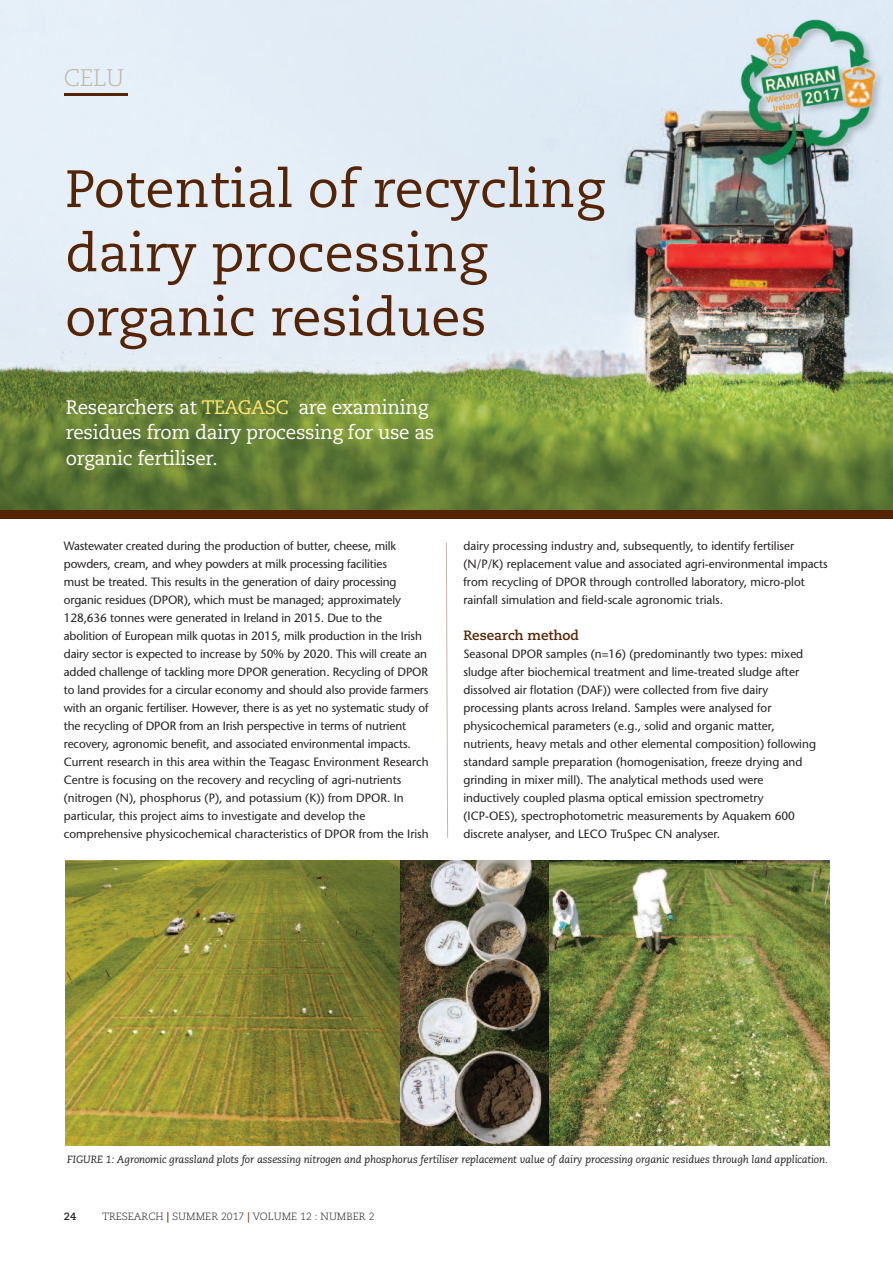
<style>
.page{position:relative;width:893px;height:1263px;background:#fff}
.page>*{position:absolute;margin:0;border:0;box-sizing:border-box;transform-origin:0 0}
.t1{font:52.5px/64.2px "Caecilia";color:#542404}
.t2{font:300 24px "Caecilia";color:#c2b9a6}
.t3{font:19.5px/25.5px "Caecilia";letter-spacing:-.015em;color:#fff}
.t4{font:700 13.5px "Caecilia";color:#542404}
.t5{font:12px/18px "Stone Sans";color:#231f20}
.t6{font:italic 10.5px "Caecilia";letter-spacing:-.01em;color:#231f20}
.t7{font:300 10.5px "Caecilia";color:#231f20}
.t8{font:700 10.5px "Caecilia";color:#231f20}
.s1{color:#ffe670}
.s2{font-weight:700;color:#542404}
.s3{font-weight:700;color:#6b3d1e}
</style>
<div class="page">
<img style="left:0;top:0;width:893px;height:510px">
<div style="left:0;top:510px;width:893px;height:9px;background:#542404"></div>
<svg style="left:446px;top:542px;width:2px;height:296px"></svg>
<hr style="left:64px;top:94px;width:64px;height:2px;background:#542404">
<img style="left:66px;top:861px;width:335px;height:284px">
<img style="left:548px;top:861px;width:281px;height:284px">
<img style="left:401px;top:861px;width:147px;height:284px">
<img style="left:567px;top:0;width:326px;height:346px">
<img style="left:730px;top:13px;width:156px;height:157px">
<h2 class="t2" style="left:64px;top:68px;width:62px">CELU</h2>
<h1 class="t1" style="left:65px;top:161px;width:541px">Potential of recycling dairy processing organic residues</h1>
<h3 class="t3" style="left:66px;top:396px;width:370px">Researchers at <span class="s1">TEAGASC</span> are examining residues from dairy processing for use as organic fertiliser.</h3>
<p class="t5" style="left:64px;top:538px;width:366px">Wastewater created during the production of butter, cheese, milk powders, cream, and whey powders at milk processing facilities<br>must be treated. This results in the generation of dairy processing organic residues (DPOR), which must be managed; approximately 128,636 tonnes were generated in Ireland in 2015. Due to the abolition of European milk quotas in 2015, milk production in the Irish dairy sector is expected to increase by 50% by 2020. This will create an added challenge of tackling more DPOR generation. Recycling of DPOR to land provides for a circular economy and should also provide farmers with an organic fertiliser. However, there is as yet no systematic study of the recycling of DPOR from an Irish perspective in terms of nutrient recovery, agronomic benefit, and associated environmental impacts.<br>Current research in this area within the Teagasc Environment Research Centre is focusing on the recovery and recycling of agri-nutrients (nitrogen (N), phosphorus (P), and potassium (K)) from DPOR. In particular, this project aims to investigate and develop the comprehensive physicochemical characteristics of DPOR from the Irish</p>
<p class="t5" style="left:463px;top:538px;width:366px">dairy processing industry and, subsequently, to identify fertiliser (N/P/K) replacement value and associated agri-environmental impacts from recycling of DPOR through controlled laboratory, micro-plot rainfall simulation and field-scale agronomic trials.</p>
<p class="t4" style="left:463px;top:629px;width:117px">Research method</p>
<p class="t5" style="left:463px;top:646px;width:354px">Seasonal DPOR samples (n=16) (predominantly two types: mixed sludge after biochemical treatment and lime-treated sludge after dissolved air flotation (DAF)) were collected from five dairy processing plants across Ireland. Samples were analysed for physicochemical parameters (e.g., solid and organic matter, nutrients, heavy metals and other elemental composition) following standard sample preparation (homogenisation, freeze drying and grinding in mixer mill). The analytical methods used were inductively coupled plasma optical emission spectrometry (ICP-OES), spectrophotometric measurements by Aquakem 600 discrete analyser, and LECO TruSpec CN analyser.</p>
<p class="t6" style="left:67px;top:1155px;width:762px">FIGURE 1: Agronomic grassland plots for assessing nitrogen and phosphorus fertiliser replacement value of dairy processing organic residues through land application.</p>
<p class="t8" style="left:64px;top:1212px;width:14px">24</p>
<p class="t7" style="left:102px;top:1212px;width:274px">TRESEARCH <span class="s2">|</span> SUMMER 2017 <span class="s3">|</span> VOLUME 12 : NUMBER 2</p>
</div>
